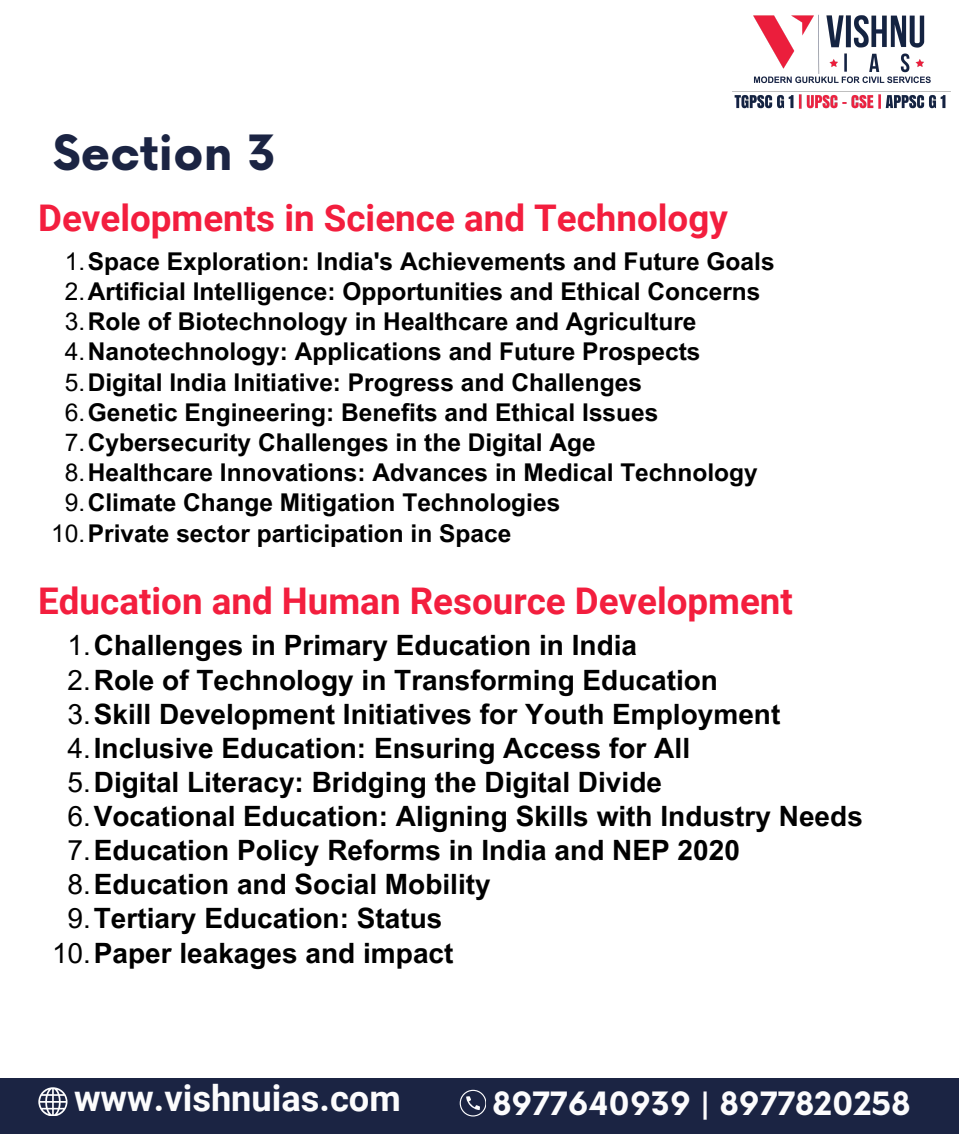
<style>
.page{position:relative;width:959px;height:1134px;background:#fff}
.page>*{position:absolute;margin:0;border:0;box-sizing:border-box;transform-origin:0 0}
.t1{font:700 47.25px "Now";color:#1b2443}
.t2{font:700 36.75px "Roboto";color:#f31e3e}
.t3{font:700 36.23px "Roboto";color:#fcfcfd}
.t4{font:700 31.32px "Now";color:#fcfcfd}
.t5{font:700 28px "Arial MT Pro";color:#000}
.t6{font:700 24.5px "Arial MT Pro";color:#000}
.s1{font-weight:400}
</style>
<div class="page">
<div style="left:0;top:1078px;width:958px;height:56px;background:#1b2443"></div>
<svg style="left:38px;top:1087px;width:29px;height:29px"></svg>
<svg style="left:459px;top:1090px;width:27px;height:26px"></svg>
<img style="left:732px;top:14px;width:219px;height:95px">
<h2 class="t1" style="left:53px;top:128px;width:225px">Section 3</h2>
<p class="t2" style="left:38px;top:197px;width:690px">Developments in Science and Technology</p>
<p class="t6" style="left:65px;top:252px;width:711px"><span class="s1">1.</span>Space Exploration: India's Achievements and Future Goals</p>
<p class="t6" style="left:65px;top:282px;width:697px"><span class="s1">2.</span>Artificial Intelligence: Opportunities and Ethical Concerns</p>
<p class="t6" style="left:65px;top:312px;width:633px"><span class="s1">3.</span>Role of Biotechnology in Healthcare and Agriculture</p>
<p class="t6" style="left:65px;top:343px;width:637px"><span class="s1">4.</span>Nanotechnology: Applications and Future Prospects</p>
<p class="t6" style="left:65px;top:373px;width:578px"><span class="s1">5.</span>Digital India Initiative: Progress and Challenges</p>
<p class="t6" style="left:65px;top:403px;width:595px"><span class="s1">6.</span>Genetic Engineering: Benefits and Ethical Issues</p>
<p class="t6" style="left:65px;top:433px;width:532px"><span class="s1">7.</span>Cybersecurity Challenges in the Digital Age</p>
<p class="t6" style="left:65px;top:463px;width:694px"><span class="s1">8.</span>Healthcare Innovations: Advances in Medical Technology</p>
<p class="t6" style="left:65px;top:494px;width:496px"><span class="s1">9.</span>Climate Change Mitigation Technologies</p>
<h2 class="t6" style="left:51px;top:524px;width:461px"><span class="s1">10.</span>Private sector participation in Space</h2>
<p class="t2" style="left:38px;top:580px;width:756px">Education and Human Resource Development</p>
<p class="t5" style="left:68px;top:635px;width:571px"><span class="s1">1.</span>Challenges in Primary Education in India</p>
<p class="t5" style="left:68px;top:669px;width:651px"><span class="s1">2.</span>Role of Technology in Transforming Education</p>
<p class="t5" style="left:68px;top:703px;width:714px"><span class="s1">3.</span>Skill Development Initiatives for Youth Employment</p>
<p class="t5" style="left:68px;top:737px;width:623px"><span class="s1">4.</span>Inclusive Education: Ensuring Access for All</p>
<p class="t5" style="left:68px;top:772px;width:595px"><span class="s1">5.</span>Digital Literacy: Bridging the Digital Divide</p>
<p class="t5" style="left:68px;top:806px;width:796px"><span class="s1">6.</span>Vocational Education: Aligning Skills with Industry Needs</p>
<p class="t5" style="left:68px;top:840px;width:673px"><span class="s1">7.</span>Education Policy Reforms in India and NEP 2020</p>
<p class="t5" style="left:68px;top:874px;width:424px"><span class="s1">8.</span>Education and Social Mobility</p>
<p class="t5" style="left:68px;top:908px;width:376px"><span class="s1">9.</span>Tertiary Education: Status</p>
<p class="t5" style="left:52px;top:942px;width:403px"><span class="s1">10.</span>Paper leakages and impact</p>
<h1 class="t3" style="left:74px;top:1077px;width:328px">www.vishnuias.com</h1>
<p class="t4" style="left:492px;top:1087px;width:419px">8977640939 | 8977820258</p>
</div>
